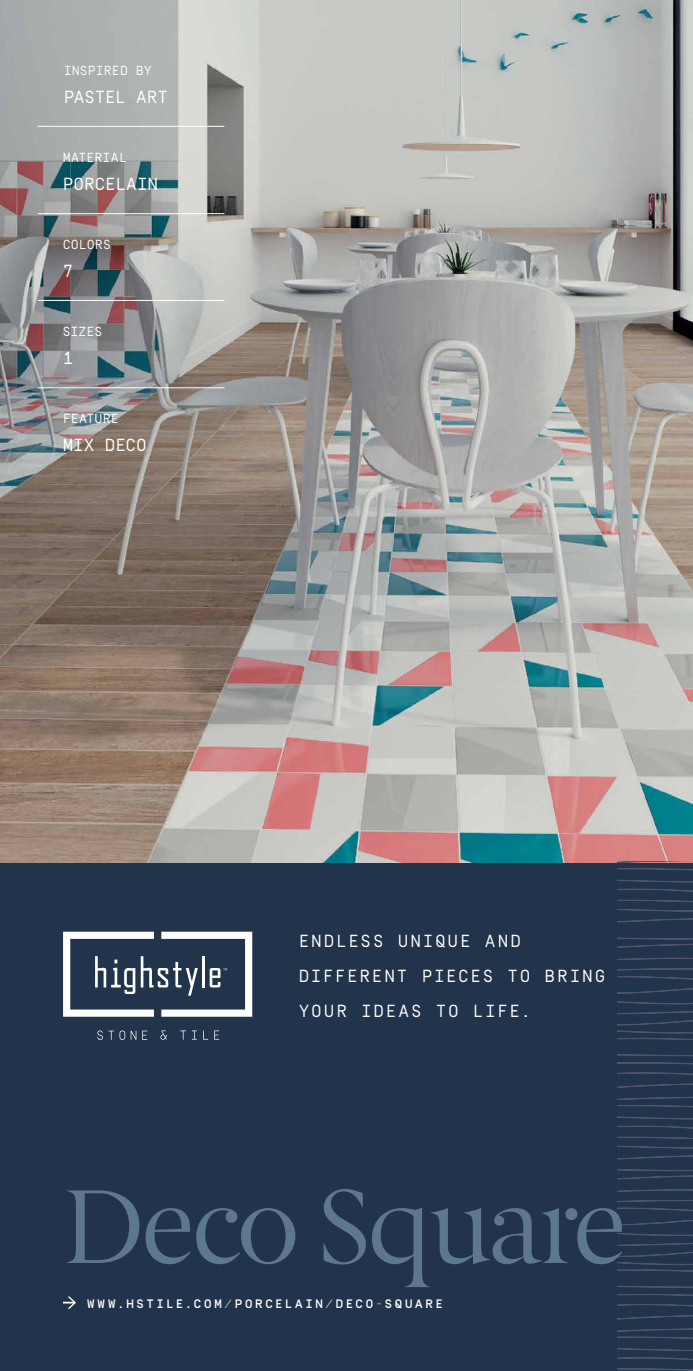
<style>
.page{position:relative;width:693px;height:1371px;background:#fff}
.page>*{position:absolute;margin:0;border:0;box-sizing:border-box;transform-origin:0 0}
.t1{font:105px "Berlingske Serif";letter-spacing:-.025em;color:#5d7791}
.t2{font:17.5px/35px "Simplon Mono";letter-spacing:.095em;color:#fff}
.t3{font:17.5px "Simplon Mono";color:#fff}
.t4{font:17.5px "Simplon Mono";letter-spacing:-.02em;color:#fff}
.t5{font:13.12px "Simplon Mono";letter-spacing:.005em;color:#fff}
.t6{font:500 12.25px "Simplon Mono";letter-spacing:.22em;color:#fff}
</style>
<div class="page">
<img style="left:0;top:0;width:693px;height:863px">
<div style="left:0;top:863px;width:693px;height:507px;background:#22344b"></div>
<svg style="left:617px;top:862px;width:76px;height:508px"></svg>
<hr style="left:38px;top:126px;width:186px;height:1px;background:#fff">
<hr style="left:38px;top:213px;width:186px;height:1px;background:#fff">
<hr style="left:38px;top:300px;width:186px;height:1px;background:#fff">
<hr style="left:38px;top:387px;width:186px;height:1px;background:#fff">
<svg style="left:63px;top:1296px;width:13px;height:13px"></svg>
<svg style="left:63px;top:931px;width:189px;height:85px"></svg>
<svg style="left:97px;top:1030px;width:17px;height:9px"></svg>
<svg style="left:120px;top:1030px;width:5px;height:9px"></svg>
<svg style="left:131px;top:1030px;width:5px;height:9px"></svg>
<svg style="left:142px;top:1030px;width:5px;height:9px"></svg>
<svg style="left:160px;top:1030px;width:7px;height:9px"></svg>
<svg style="left:180px;top:1030px;width:6px;height:9px"></svg>
<svg style="left:192px;top:1030px;width:5px;height:9px"></svg>
<svg style="left:203px;top:1030px;width:5px;height:9px"></svg>
<svg style="left:214px;top:1030px;width:5px;height:9px"></svg>
<p class="t5" style="left:64px;top:63px;width:89px">INSPIRED BY</p>
<p class="t4" style="left:64px;top:88px;width:106px">PASTEL ART</p>
<p class="t5" style="left:63px;top:150px;width:66px">MATERIAL</p>
<p class="t3" style="left:63px;top:174px;width:97px">PORCELAIN</p>
<p class="t5" style="left:63px;top:237px;width:50px">COLORS</p>
<p class="t2" style="left:63px;top:254px;width:12px">7</p>
<p class="t5" style="left:63px;top:325px;width:41px">SIZES</p>
<p class="t2" style="left:63px;top:341px;width:12px">1</p>
<p class="t5" style="left:63px;top:411px;width:58px">FEATURE</p>
<p class="t2" style="left:63px;top:428px;width:86px">MIX DECO</p>
<p class="t2" style="left:299px;top:923px;width:308px">ENDLESS UNIQUE AND<br>DIFFERENT PIECES TO BRING<br>YOUR IDEAS TO LIFE.</p>
<h1 class="t1" style="left:63px;top:1158px;width:564px">Deco Square</h1>
<p class="t6" style="left:87px;top:1296px;width:357px">WWW.HSTILE.COM/PORCELAIN/DECO-SQUARE</p>
</div>
